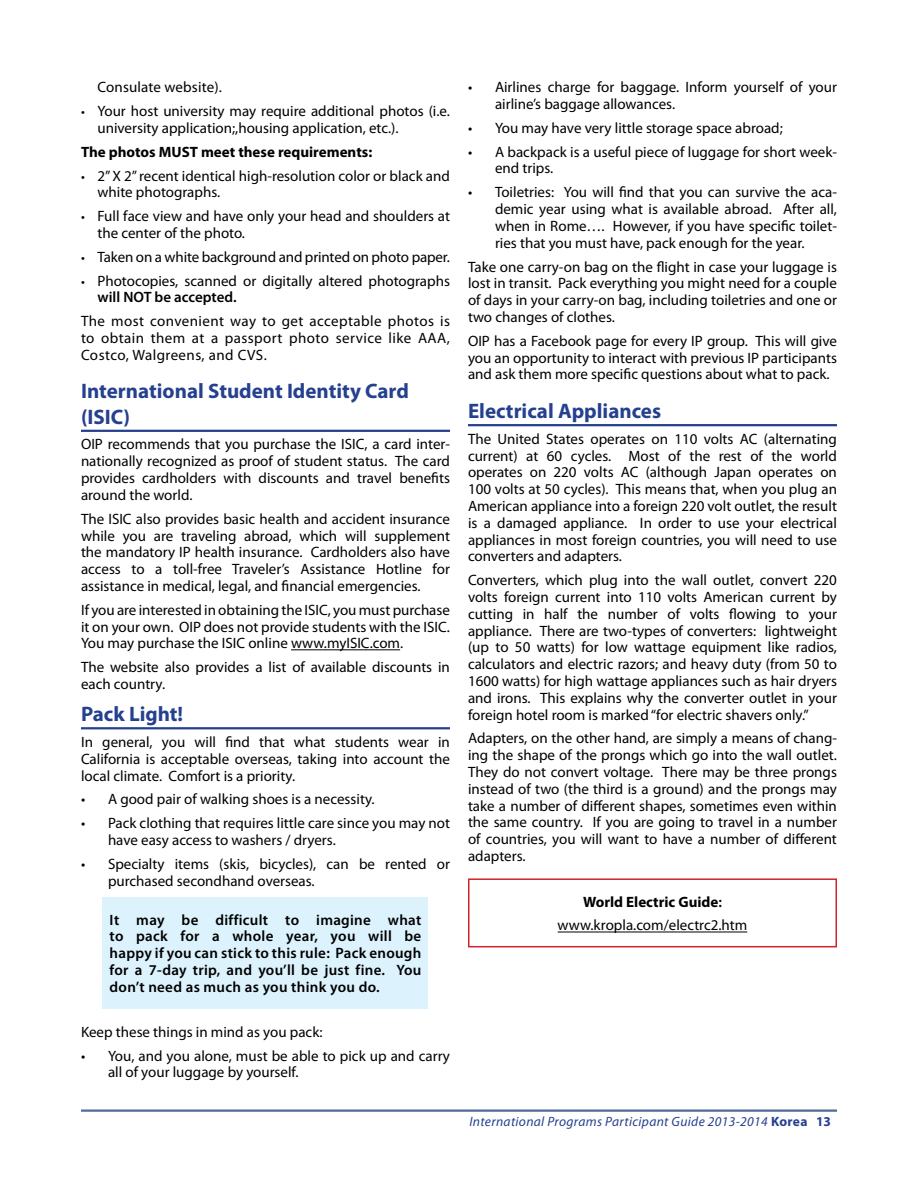
<style>
.page{position:relative;width:918px;height:1188px;background:#fff}
.page>*{position:absolute;margin:0;border:0;box-sizing:border-box;transform-origin:0 0}
.t1{font:700 21px/25.2px "Myriad Pro";color:#25408f}
.List{font:15px/16.8px "Myriad Pro";color:#000;text-align:justify}
.t2{font:600 15px/16.8px "Myriad Pro";letter-spacing:.02em;color:#000;text-align:justify}
.t3{font:700 15px "Myriad Pro";color:#000}
.t4{font:italic 13.5px "Myriad Pro";letter-spacing:.025em;color:#25408f}
.s1{font-size:13.5px}
.s2{font-weight:600}
.s3{font-weight:700;font-style:normal}
</style>
<div class="page">
<hr style="left:81px;top:1109px;width:756px;height:3px;background:#526a98">
<hr style="left:81px;top:430px;width:369px;height:2px;background:#25408f">
<hr style="left:291px;top:649px;width:109px;height:1px;background:#000">
<hr style="left:81px;top:727px;width:369px;height:2px;background:#25408f">
<hr style="left:468px;top:424px;width:369px;height:2px;background:#25408f">
<div style="left:103px;top:897px;width:325px;height:111px;background:#dcf2fd"></div>
<svg style="left:468px;top:878px;width:369px;height:70px"></svg>
<p class="List" style="left:98px;top:79px;width:126px">Consulate website).</p>
<p class="List" style="left:98px;top:102px;width:354px;text-indent:-16px"><span class="s1">•</span> Your host university may require additional photos (i.e. university application;,housing application, etc.).</p>
<p class="t3" style="left:81px;top:142px;width:293px">The photos MUST meet these requirements:</p>
<p class="List" style="left:98px;top:167px;width:354px;text-indent:-16px"><span class="s1">•</span> 2” X 2” recent identical high-resolution color or black and white photographs.</p>
<p class="List" style="left:98px;top:207px;width:354px;text-indent:-16px"><span class="s1">•</span> Full face view and have only your head and shoulders at the center of the photo.</p>
<p class="List" style="left:81px;top:248px;width:370px"><span class="s1">•</span> Taken on a white background and printed on photo paper.</p>
<p class="List" style="left:98px;top:272px;width:354px;text-indent:-16px"><span class="s1">•</span> Photocopies, scanned or digitally altered photographs <span class="s2">will NOT be accepted.</span></p>
<p class="List" style="left:81px;top:313px;width:371px">The most convenient way to get acceptable photos is to obtain them at a passport photo service like AAA, Costco, Walgreens, and CVS.</p>
<h1 class="t1" style="left:81px;top:378px;width:329px">International Student Identity Card (ISIC)</h1>
<p class="List" style="left:81px;top:436px;width:371px">OIP recommends that you purchase the ISIC, a card inter&shy;nationally recognized as proof of student status. The card provides cardholders with discounts and travel benefits around the world.</p>
<p class="List" style="left:81px;top:510px;width:371px">The ISIC also provides basic health and accident insurance while you are traveling abroad, which will supplement the mandatory IP health insurance. Cardholders also have access to a toll-free Traveler’s Assistance Hotline for assistance in medical, legal, and financial emergencies.</p>
<p class="List" style="left:81px;top:601px;width:371px">If you are interested in obtaining the ISIC, you must purchase it on your own. OIP does not provide students with the ISIC.<br>You may purchase the ISIC online www.myISIC.com.</p>
<p class="List" style="left:81px;top:658px;width:370px">The website also provides a list of available discounts in each country.</p>
<h1 class="t1" style="left:81px;top:701px;width:104px">Pack Light!</h1>
<p class="List" style="left:81px;top:733px;width:370px">In general, you will find that what students wear in California is acceptable overseas, taking into account the local climate. Comfort is a priority.</p>
<p class="List" style="left:81px;top:791px;width:295px">• A good pair of walking shoes is a necessity.</p>
<p class="List" style="left:108px;top:815px;width:344px;text-indent:-27px">• Pack clothing that requires little care since you may not have easy access to washers / dryers.</p>
<p class="List" style="left:108px;top:855px;width:344px;text-indent:-27px">• Specialty items (skis, bicycles), can be rented or purchased secondhand overseas.</p>
<p class="t2" style="left:110px;top:911px;width:313px">It may be difficult to imagine what to pack for a whole year, you will be happy if you can stick to this rule: Pack enough for a 7-day trip, and you’ll be just fine. You don’t need as much as you think you do.</p>
<p class="List" style="left:81px;top:1023px;width:243px">Keep these things in mind as you pack:</p>
<p class="List" style="left:108px;top:1047px;width:344px;text-indent:-27px">• You, and you alone, must be able to pick up and carry all of your luggage by yourself.</p>
<p class="List" style="left:495px;top:79px;width:343px;text-indent:-27px">• Airlines charge for baggage. Inform yourself of your airline’s baggage allowances.</p>
<p class="List" style="left:468px;top:119px;width:316px">• You may have very little storage space abroad;</p>
<p class="List" style="left:495px;top:143px;width:344px;text-indent:-27px">• A backpack is a useful piece of luggage for short week&shy;end trips.</p>
<p class="List" style="left:495px;top:184px;width:344px;text-indent:-27px">• Toiletries: You will find that you can survive the aca&shy;demic year using what is available abroad. After all, when in Rome…. However, if you have specific toilet&shy;ries that you must have, pack enough for the year.</p>
<p class="List" style="left:468px;top:258px;width:371px">Take one carry-on bag on the flight in case your luggage is lost in transit. Pack everything you might need for a couple of days in your carry-on bag, including toiletries and one or two changes of clothes.</p>
<p class="List" style="left:468px;top:332px;width:371px">OIP has a Facebook page for every IP group. This will give you an opportunity to interact with previous IP participants and ask them more specific questions about what to pack.</p>
<h1 class="t1" style="left:468px;top:398px;width:195px">Electrical Appliances</h1>
<p class="List" style="left:468px;top:430px;width:371px">The United States operates on 110 volts AC (alternating current) at 60 cycles. Most of the rest of the world operates on 220 volts AC (although Japan operates on 100 volts at 50 cycles). This means that, when you plug an American appliance into a foreign 220 volt outlet, the result is a damaged appliance. In order to use your electrical appliances in most foreign countries, you will need to use converters and adapters.</p>
<p class="List" style="left:468px;top:572px;width:371px">Converters, which plug into the wall outlet, convert 220 volts foreign current into 110 volts American current by cutting in half the number of volts flowing to your appliance. There are two-types of converters: lightweight (up to 50 watts) for low wattage equipment like radios, calculators and electric razors; and heavy duty (from 50 to 1600 watts) for high wattage appliances such as hair dryers and irons. This explains why the converter outlet in your foreign hotel room is marked “for electric shavers only.”</p>
<p class="List" style="left:468px;top:730px;width:371px">Adapters, on the other hand, are simply a means of chang&shy;ing the shape of the prongs which go into the wall outlet.<br>They do not convert voltage. There may be three prongs instead of two (the third is a ground) and the prongs may take a number of different shapes, sometimes even within the same country. If you are going to travel in a number of countries, you will want to have a number of different adapters.</p>
<p class="t3" style="left:583px;top:892px;width:140px">World Electric Guide<span class="s2">:</span></p>
<p class="List" style="left:558px;top:917px;width:191px">www.kropla.com/electrc2.htm</p>
<p class="t4" style="left:469px;top:1113px;width:363px">International Programs Participant Guide 2013-2014 <span class="s3">Korea 13</span></p>
</div>
